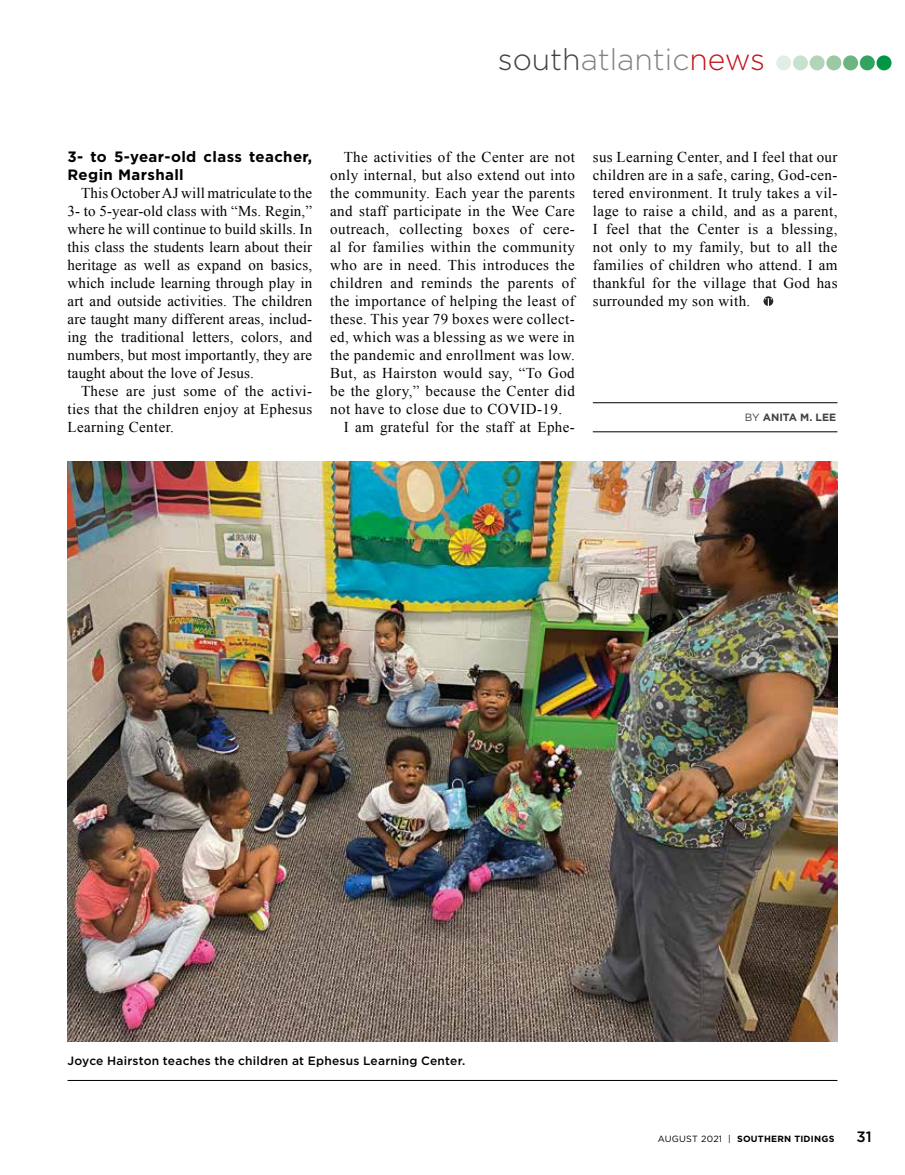
<style>
.page{position:relative;width:905px;height:1175px;background:#fff}
.page>*{position:absolute;margin:0;border:0;box-sizing:border-box;transform-origin:0 0}
.t1{font:300 30px "Gotham";color:#808285}
.t2{font:15px/18px "Times New Roman";letter-spacing:.03em;color:#000;text-align:justify}
.t3{font:700 15px/18px "Gotham";letter-spacing:.025em;color:#000}
.t4{font:500 12px "Gotham";letter-spacing:.015em;color:#000}
.t5{font:700 10.5px "Gotham";color:#414042}
.t6{font:700 9px "Gotham";letter-spacing:.025em;color:#000}
.s1{color:#414042}
.s2{color:#c2151c}
.s3{font-weight:400}
.s4{font-weight:500;font-size:15px}
</style>
<div class="page">
<hr style="left:592px;top:431px;width:245px;height:1px;background:#000">
<hr style="left:592px;top:402px;width:245px;height:1px;background:#000">
<hr style="left:68px;top:1080px;width:769px;height:1px;background:#000">
<svg style="left:763px;top:296px;width:10px;height:10px"></svg>
<svg style="left:764px;top:298px;width:7px;height:8px"></svg>
<img style="left:68px;top:461px;width:769px;height:580px">
<div style="left:876px;top:55px;width:15px;height:15px;background:#009646;border-radius:50%"></div>
<div style="left:859px;top:55px;width:15px;height:15px;background:#31a45f;border-radius:50%"></div>
<div style="left:843px;top:55px;width:15px;height:15px;background:#6cb581;border-radius:50%"></div>
<div style="left:826px;top:55px;width:15px;height:15px;background:#9ac9a4;border-radius:50%"></div>
<div style="left:809px;top:55px;width:15px;height:15px;background:#b1d5b8;border-radius:50%"></div>
<div style="left:792px;top:55px;width:15px;height:15px;background:#c8e1cd;border-radius:50%"></div>
<div style="left:776px;top:55px;width:15px;height:15px;background:#e1eee3;border-radius:50%"></div>
<h1 class="t1" style="left:498px;top:41px;width:269px"><span class="s1">south</span>atlantic<span class="s2">news</span></h1>
<p class="t3" style="left:68px;top:148px;width:246px">3- to 5-year-old class teacher,<br>Regin Marshall</p>
<p class="t2" style="left:68px;top:184px;width:246px;text-indent:14px">This October AJ will matriculate to the 3- to 5-year-old class with “Ms. Regin,” where he will continue to build skills. In this class the students learn about their heritage as well as expand on basics, which include learning through play in art and outside activities. The children are taught many different areas, includ&shy;ing the traditional letters, colors, and numbers, but most importantly, they are taught about the love of Jesus.</p>
<p class="t2" style="left:68px;top:382px;width:246px;text-indent:14px">These are just some of the activi&shy;ties that the children enjoy at Ephesus Learning Center.</p>
<p class="t2" style="left:344px;top:148px;width:233px">The activities of the Center are not</p>
<p class="t2" style="left:330px;top:166px;width:246px">only internal, but also extend out into</p>
<p class="t2" style="left:330px;top:184px;width:246px">the community. Each year the parents</p>
<p class="t2" style="left:330px;top:202px;width:246px">and staff participate in the Wee Care</p>
<p class="t2" style="left:330px;top:220px;width:246px">outreach, collecting boxes of cere-</p>
<p class="t2" style="left:330px;top:238px;width:246px">al for families within the community</p>
<p class="t2" style="left:330px;top:256px;width:246px">who are in need. This introduces the</p>
<p class="t2" style="left:330px;top:274px;width:246px">children and reminds the parents of</p>
<p class="t2" style="left:330px;top:292px;width:246px">the importance of helping the least of</p>
<p class="t2" style="left:330px;top:310px;width:246px">these. This year 79 boxes were collect-</p>
<p class="t2" style="left:330px;top:328px;width:246px">ed, which was a blessing as we were in</p>
<p class="t2" style="left:330px;top:346px;width:246px">the pandemic and enrollment was low.</p>
<p class="t2" style="left:330px;top:364px;width:246px">But, as Hairston would say, “To God</p>
<p class="t2" style="left:330px;top:382px;width:246px">be the glory,” because the Center did</p>
<p class="t2" style="left:330px;top:400px;width:233px">not have to close due to COVID-19.</p>
<p class="t2" style="left:344px;top:418px;width:233px">I am grateful for the staff at Ephe-</p>
<p class="t2" style="left:592px;top:148px;width:246px">sus Learning Center, and I feel that our children are in a safe, caring, God-cen&shy;tered environment. It truly takes a vil&shy;lage to raise a child, and as a parent, I feel that the Center is a blessing, not only to my family, but to all the families of children who attend. I am thankful for the village that God has surrounded my son with.</p>
<p class="t5" style="left:744px;top:410px;width:93px"><span class="s3">BY</span> ANITA M. LEE</p>
<p class="t4" style="left:68px;top:1052px;width:399px">Joyce Hairston teaches the children at Ephesus Learning Center.</p>
<p class="t6" style="left:657px;top:1132px;width:215px"><span class="s3">AUGUST 2021 |</span> SOUTHERN TIDINGS <span class="s4">31</span></p>
</div>
